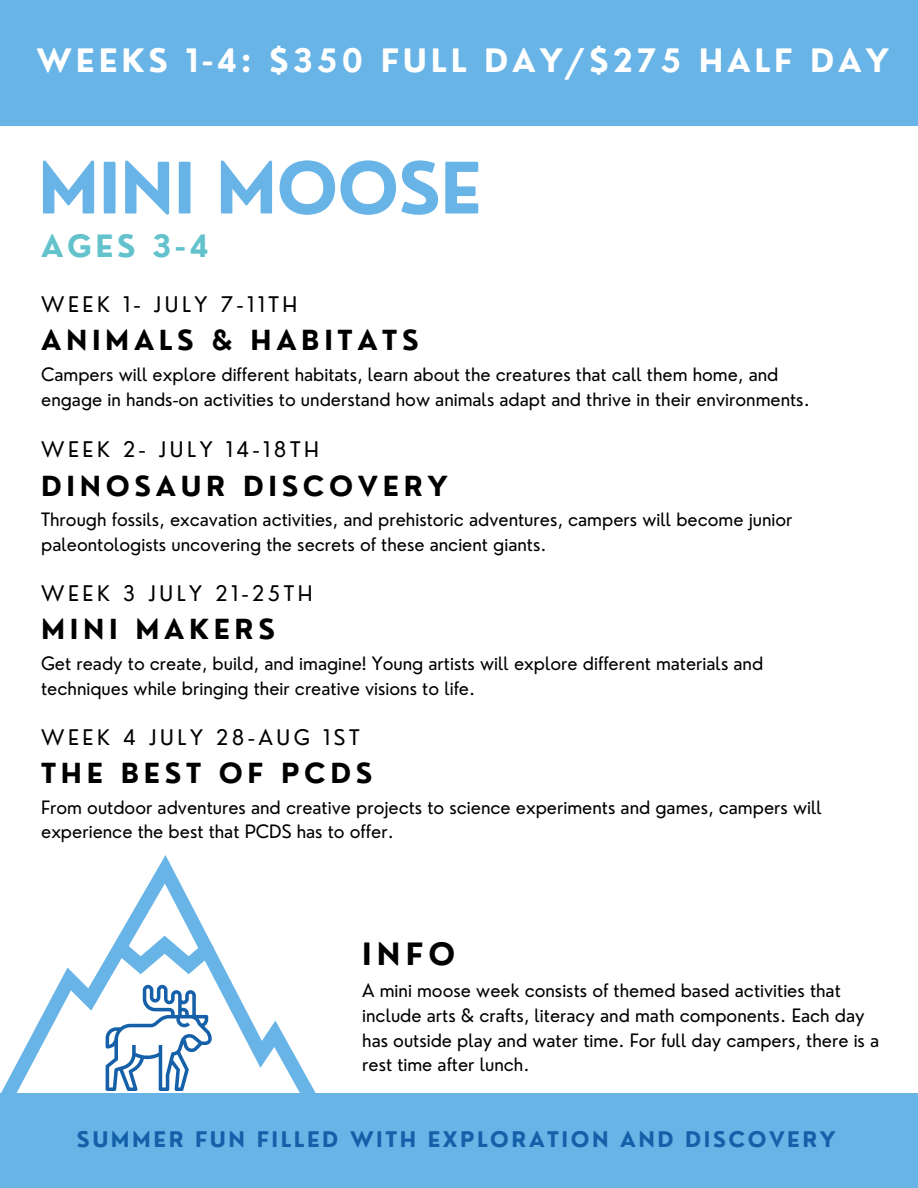
<style>
.page{position:relative;width:918px;height:1188px;background:#fff}
.page>*{position:absolute;margin:0;border:0;box-sizing:border-box;transform-origin:0 0}
.t1{font:700 69px "Nourd";letter-spacing:-.01em;color:#68b4e7}
.t2{font:700 31.5px "Nourd";letter-spacing:.12em;color:#fff}
.t3{font:700 30px "Nourd";color:#64c2cd}
.t4{font:700 30px "Nourd";color:#000}
.t5{font:700 27px "Nourd";letter-spacing:.175em;color:#000}
.t6{font:21px "Nourd";letter-spacing:.17em;color:#000}
.t7{font:700 21px "Nourd";letter-spacing:.12em;color:#1560a9}
.t8{font:18px/24.8px "Nourd";color:#000}
</style>
<div class="page">
<div style="left:0;top:1093px;width:918px;height:95px;background:#68b4e7"></div>
<div style="left:0;top:0;width:918px;height:125px;background:#68b4e7"></div>
<svg style="left:1px;top:855px;width:315px;height:238px"></svg>
<svg style="left:106px;top:985px;width:105px;height:106px"></svg>
<p class="t2" style="left:37px;top:41px;width:854px">WEEKS 1-4: $350 FULL DAY/$275 HALF DAY</p>
<p class="t1" style="left:38px;top:144px;width:446px">MINI MOOSE</p>
<h2 class="t3" style="left:41px;top:227px;width:169px">AGES 3-4</h2>
<p class="t6" style="left:41px;top:291px;width:258px">WEEK 1- JULY 7-11TH</p>
<h2 class="t5" style="left:41px;top:323px;width:379px">ANIMALS &amp; HABITATS</h2>
<h1 class="t8" style="left:41px;top:362px;width:770px">Campers will explore different habitats, learn about the creatures that call them home, and engage in hands-on activities to understand how animals adapt and thrive in their environments.</h1>
<p class="t6" style="left:41px;top:436px;width:279px">WEEK 2- JULY 14-18TH</p>
<p class="t5" style="left:41px;top:469px;width:408px">DINOSAUR DISCOVERY</p>
<p class="t8" style="left:41px;top:507px;width:753px">Through fossils, excavation activities, and prehistoric adventures, campers will become junior paleontologists uncovering the secrets of these ancient giants.</p>
<p class="t6" style="left:41px;top:580px;width:273px">WEEK 3 JULY 21-25TH</p>
<p class="t5" style="left:41px;top:612px;width:235px">MINI MAKERS</p>
<p class="t8" style="left:41px;top:651px;width:724px">Get ready to create, build, and imagine! Young artists will explore different materials and techniques while bringing their creative visions to life.</p>
<p class="t6" style="left:41px;top:724px;width:320px">WEEK 4 JULY 28-AUG 1ST</p>
<p class="t5" style="left:41px;top:756px;width:333px">THE BEST OF PCDS</p>
<p class="t8" style="left:41px;top:795px;width:782px">From outdoor adventures and creative projects to science experiments and games, campers will experience the best that PCDS has to offer.</p>
<p class="t4" style="left:362px;top:935px;width:94px">INFO</p>
<p class="t8" style="left:362px;top:978px;width:519px">A mini moose week consists of themed based activities that include arts &amp; crafts, literacy and math components. Each day has outside play and water time. For full day campers, there is a rest time after lunch.</p>
<p class="t7" style="left:77px;top:1126px;width:760px">SUMMER FUN FILLED WITH EXPLORATION AND DISCOVERY</p>
</div>
